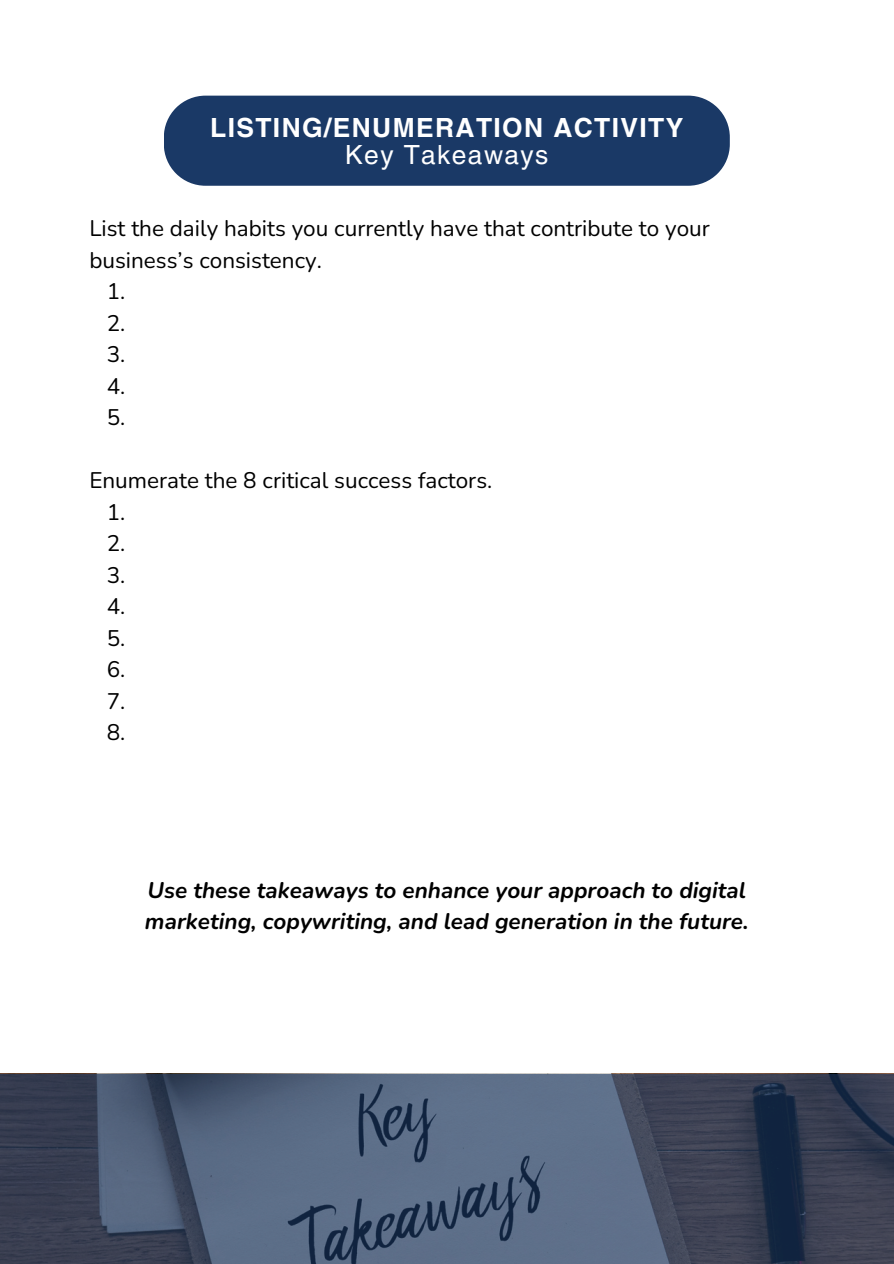
<style>
.page{position:relative;width:894px;height:1264px;background:#fff}
.page>*{position:absolute;margin:0;border:0;box-sizing:border-box;transform-origin:0 0}
.t1{font:700 26.4px/27.5px "Helvetica LT Pro";letter-spacing:.05em;color:#fff;text-align:center}
.t2{font:22.5px/31.5px "Nunito";color:#000}
.t3{font:italic 700 22.5px/31.5px "Nunito";color:#000}
.s1{font-weight:400}
</style>
<div class="page">
<div style="left:164px;top:96px;width:565px;height:90px;background:#1a3966"></div>
<svg style="left:0;top:1074px;width:893px;height:189px;background:#48546c"></svg>
<h1 class="t1" style="left:210px;top:116px;width:474px">LISTING/ENUMERATION ACTIVITY<br><span class="s1">Key Takeaways</span></h1>
<p class="t2" style="left:89px;top:213px;width:622px">List the daily habits you currently have that contribute to your</p>
<p class="t2" style="left:89px;top:244px;width:234px">business’s consistency.</p>
<p class="t2" style="left:107px;top:276px;width:20px">1.</p>
<p class="t2" style="left:107px;top:307px;width:20px">2.</p>
<p class="t2" style="left:107px;top:339px;width:20px">3.</p>
<p class="t2" style="left:107px;top:370px;width:20px">4.</p>
<p class="t2" style="left:107px;top:402px;width:20px">5.</p>
<p class="t2" style="left:107px;top:465px;width:387px;text-indent:-17px">Enumerate the 8 critical success factors.<br>1.<br>2.<br>3.<br>4.<br>5.<br>6.<br>7.<br>8.</p>
<h2 class="t3" style="left:145px;top:874px;width:605px">Use these takeaways to enhance your approach to digital marketing, copywriting, and lead generation in the future.</h2>
</div>
